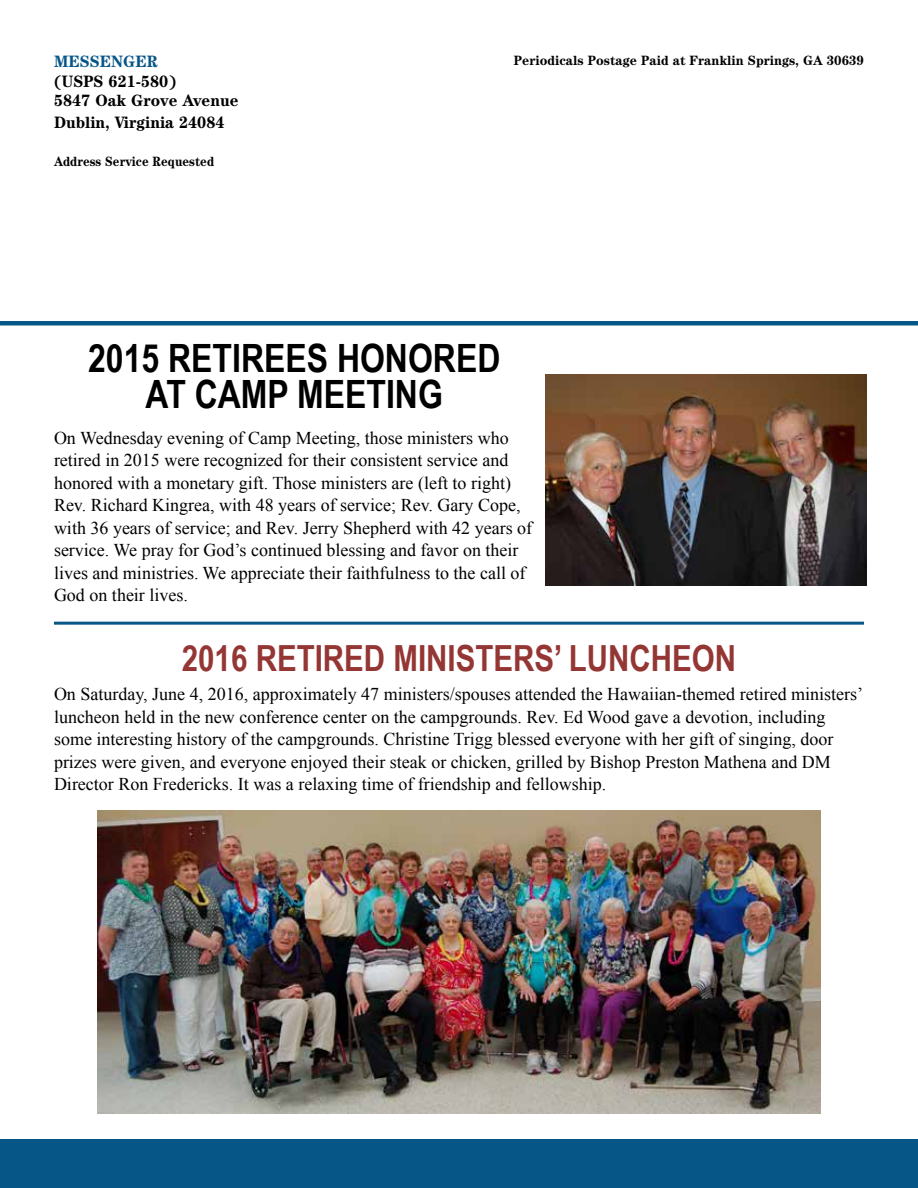
<style>
.page{position:relative;width:918px;height:1188px;background:#fff}
.page>*{position:absolute;margin:0;border:0;box-sizing:border-box;transform-origin:0 0}
.t1{font:700 39px/36px "Arial Narrow";color:#000;text-align:center}
.t2{font:700 36px "Arial Narrow";color:#943634}
.t3{font:18px/22.5px "Times New Roman";color:#000}
.t4{font:700 16.5px/19.8px "Century";color:#000;scale:.96 1}
.t5{font:700 16.5px "Century";color:#065687;scale:.96 1}
.t6{font:700 13.5px "Century";color:#000;scale:.96 1}
.t7{font:700 13.5px "Century";color:#000;scale:.9 1}
</style>
<div class="page">
<div style="left:0;top:1139px;width:918px;height:49px;background:#065687"></div>
<hr style="left:0;top:321px;width:918px;height:4px;background:#065687">
<img style="left:97px;top:810px;width:724px;height:304px">
<img style="left:545px;top:374px;width:322px;height:211px">
<hr style="left:54px;top:622px;width:810px;height:3px;background:#065687">
<p class="t5" style="left:54px;top:51px;width:110px">MESSENGER</p>
<p class="t4" style="left:54px;top:71px;width:194px">(USPS 621-580)<br>5847 Oak Grove Avenue</p>
<p class="t4" style="left:54px;top:112px;width:179px">Dublin, Virginia 24084</p>
<p class="t7" style="left:54px;top:153px;width:180px">Address Service Requested</p>
<p class="t6" style="left:514px;top:52px;width:366px">Periodicals Postage Paid at Franklin Springs, GA 30639</p>
<h1 class="t1" style="left:88px;top:338px;width:414px">2015 RETIREES HONORED<br>AT CAMP MEETING</h1>
<p class="t3" style="left:54px;top:426px;width:480px">On Wednesday evening of Camp Meeting, those ministers who retired in 2015 were recognized for their consistent service and honored with a monetary gift. Those ministers are (left to right)<br>Rev. Richard Kingrea, with 48 years of service; Rev. Gary Cope, with 36 years of service; and Rev. Jerry Shepherd with 42 years of service. We pray for God’s continued blessing and favor on their lives and ministries. We appreciate their faithfulness to the call of God on their lives.</p>
<h2 class="t2" style="left:182px;top:631px;width:556px">2016 RETIRED MINISTERS’ LUNCHEON</h2>
<p class="t3" style="left:54px;top:683px;width:811px">On Saturday, June 4, 2016, approximately 47 ministers/spouses attended the Hawaiian-themed retired ministers’ luncheon held in the new conference center on the campgrounds. Rev. Ed Wood gave a devotion, including some interesting history of the campgrounds. Christine Trigg blessed everyone with her gift of singing, door prizes were given, and everyone enjoyed their steak or chicken, grilled by Bishop Preston Mathena and DM Director Ron Fredericks. It was a relaxing time of friendship and fellowship.</p>
</div>
